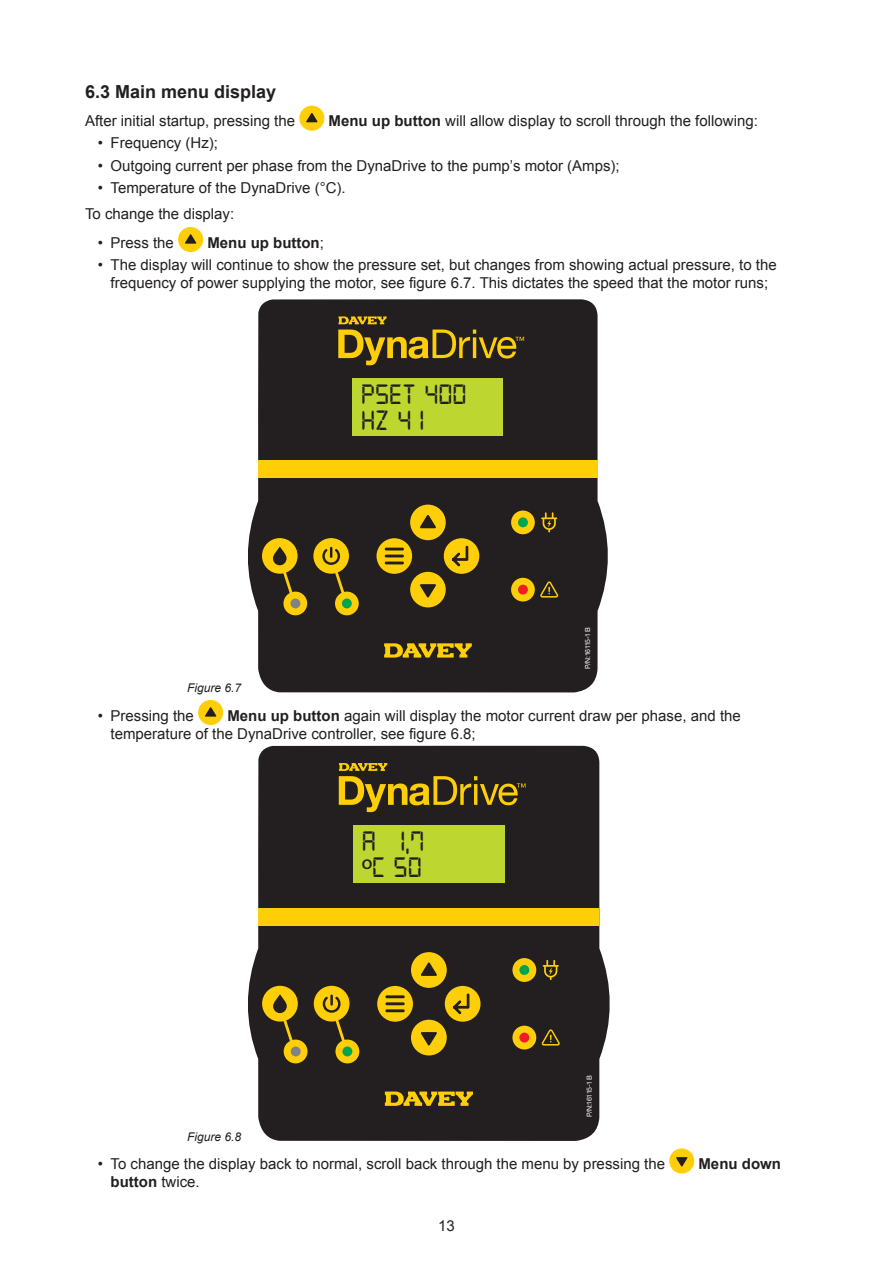
<style>
.page{position:relative;width:893px;height:1263px;background:#fff}
.page>*{position:absolute;margin:0;border:0;box-sizing:border-box;transform-origin:0 0}
.t1{font:30px/25.3px "Digital 7";color:#231f20}
.t2{font:29.85px/25.2px "Digital 7";color:#231f20}
.t3{font:700 18px "Arial";color:#231f20}
.t4{font:15px/18px "Arial";color:#231f20}
.t5{font:700 15px "Arial";color:#231f20}
.t6{font:italic 12px "Arial";color:#231f20}
.t7{font:7.05px "Helvetica Neue LT Pro";letter-spacing:-.07em;color:#fff}
.t8{font:6.9px "Helvetica Neue LT Pro";letter-spacing:-.07em;color:#fff}
.s1{font-weight:700}
.s2{font-weight:400}
.s3{font-family:"Myriad Pro"}
</style>
<div class="page">
<div style="left:299px;top:106px;width:25px;height:25px;background:#fece08;border-radius:50%"></div>
<svg style="left:306px;top:113px;width:12px;height:9px"></svg>
<div style="left:178px;top:227px;width:25px;height:25px;background:#fece08;border-radius:50%"></div>
<svg style="left:185px;top:234px;width:11px;height:10px"></svg>
<svg style="left:248px;top:299px;width:360px;height:393px;background:#322e2e"></svg>
<svg style="left:376px;top:538px;width:36px;height:36px"></svg>
<div style="left:444px;top:538px;width:35px;height:36px;background:#fece08;border-radius:50%"></div>
<div style="left:410px;top:572px;width:36px;height:35px;background:#fece08;border-radius:50%"></div>
<div style="left:410px;top:505px;width:36px;height:35px;background:#fece08;border-radius:50%"></div>
<div style="left:335px;top:592px;width:24px;height:23px;background:#fece08;border-radius:50%"></div>
<div style="left:511px;top:578px;width:24px;height:23px;background:#fece08;border-radius:50%"></div>
<div style="left:511px;top:510px;width:24px;height:24px;background:#fece08;border-radius:50%"></div>
<div style="left:283px;top:592px;width:24px;height:23px;background:#fece08;border-radius:50%"></div>
<svg style="left:279px;top:567px;width:16px;height:31px"></svg>
<svg style="left:420px;top:515px;width:16px;height:13px"></svg>
<svg style="left:420px;top:584px;width:16px;height:14px"></svg>
<div style="left:258px;top:461px;width:339px;height:17px;background:#fece08"></div>
<svg style="left:338px;top:316px;width:186px;height:49px;background:#594a19"></svg>
<hr style="left:385px;top:561px;width:19px;height:3px;background:#231f20">
<svg style="left:385px;top:548px;width:19px;height:9px"></svg>
<svg style="left:452px;top:546px;width:16px;height:20px"></svg>
<svg style="left:540px;top:581px;width:18px;height:17px"></svg>
<svg style="left:541px;top:512px;width:16px;height:20px"></svg>
<div style="left:313px;top:538px;width:36px;height:36px;background:#fece08;border-radius:50%"></div>
<svg style="left:321px;top:547px;width:28px;height:51px"></svg>
<div style="left:262px;top:538px;width:36px;height:36px;background:#fece08;border-radius:50%"></div>
<svg style="left:273px;top:546px;width:14px;height:19px"></svg>
<div style="left:290px;top:598px;width:10px;height:10px;background:#808285;border-radius:50%"></div>
<div style="left:342px;top:598px;width:10px;height:10px;background:#00a54f;border-radius:50%"></div>
<div style="left:518px;top:517px;width:10px;height:10px;background:#00a54f;border-radius:50%"></div>
<div style="left:518px;top:585px;width:10px;height:9px;background:#ee1d23;border-radius:50%"></div>
<div style="left:353px;top:378px;width:150px;height:58px;background:#bed630"></div>
<svg style="left:384px;top:643px;width:88px;height:15px"></svg>
<div style="left:198px;top:700px;width:25px;height:25px;background:#fece08;border-radius:50%"></div>
<svg style="left:205px;top:707px;width:11px;height:10px"></svg>
<svg style="left:248px;top:746px;width:362px;height:395px;background:#322e2e"></svg>
<div style="left:377px;top:986px;width:36px;height:36px;background:#fece08;border-radius:50%"></div>
<div style="left:445px;top:986px;width:36px;height:36px;background:#fece08;border-radius:50%"></div>
<div style="left:411px;top:1020px;width:36px;height:35px;background:#fece08;border-radius:50%"></div>
<div style="left:411px;top:952px;width:36px;height:36px;background:#fece08;border-radius:50%"></div>
<div style="left:335px;top:1039px;width:24px;height:24px;background:#fece08;border-radius:50%"></div>
<div style="left:512px;top:1026px;width:24px;height:23px;background:#fece08;border-radius:50%"></div>
<div style="left:512px;top:958px;width:24px;height:24px;background:#fece08;border-radius:50%"></div>
<div style="left:284px;top:1039px;width:23px;height:24px;background:#fece08;border-radius:50%"></div>
<svg style="left:279px;top:1014px;width:16px;height:32px"></svg>
<svg style="left:420px;top:962px;width:17px;height:14px"></svg>
<svg style="left:420px;top:1032px;width:17px;height:14px"></svg>
<div style="left:258px;top:908px;width:341px;height:17px;background:#fece08"></div>
<svg style="left:339px;top:763px;width:187px;height:49px;background:#5a4b19"></svg>
<hr style="left:385px;top:1009px;width:20px;height:3px;background:#231f20">
<hr style="left:385px;top:1002px;width:20px;height:3px;background:#231f20">
<hr style="left:385px;top:995px;width:20px;height:3px;background:#231f20">
<svg style="left:453px;top:993px;width:16px;height:21px"></svg>
<svg style="left:542px;top:1029px;width:18px;height:16px"></svg>
<svg style="left:543px;top:960px;width:16px;height:20px"></svg>
<div style="left:314px;top:986px;width:35px;height:35px;background:#fece08;border-radius:50%"></div>
<svg style="left:322px;top:994px;width:28px;height:52px"></svg>
<div style="left:262px;top:986px;width:36px;height:35px;background:#fece08;border-radius:50%"></div>
<svg style="left:273px;top:994px;width:14px;height:19px"></svg>
<div style="left:291px;top:1046px;width:10px;height:10px;background:#808285;border-radius:50%"></div>
<div style="left:342px;top:1046px;width:10px;height:10px;background:#00a54f;border-radius:50%"></div>
<div style="left:519px;top:965px;width:10px;height:10px;background:#00a54f;border-radius:50%"></div>
<div style="left:519px;top:1032px;width:10px;height:10px;background:#ee1d23;border-radius:50%"></div>
<div style="left:353px;top:825px;width:151px;height:58px;background:#bed630"></div>
<svg style="left:385px;top:1091px;width:88px;height:15px"></svg>
<div style="left:669px;top:1148px;width:25px;height:25px;background:#fece08;border-radius:50%"></div>
<svg style="left:676px;top:1157px;width:12px;height:10px"></svg>
<p class="t3" style="left:85px;top:80px;width:193px">6.3 Main menu display</p>
<p class="t4" style="left:85px;top:112px;width:212px">After initial startup, pressing the</p>
<p class="t4" style="left:329px;top:112px;width:431px"><span class="s1">Menu up button</span> will allow display to scroll through the following:</p>
<p class="t4" style="left:98px;top:134px;width:122px">• Frequency (Hz);</p>
<p class="t4" style="left:98px;top:157px;width:523px">• Outgoing current per phase from the DynaDrive to the pump’s motor (Amps);</p>
<p class="t4" style="left:85px;top:175px;width:262px;line-height:26.5px;text-indent:13px">• Temperature of the DynaDrive (°C).<br>To change the display:</p>
<p class="t4" style="left:98px;top:233px;width:78px">• Press the</p>
<p class="t5" style="left:207px;top:232px;width:118px">Menu up button<span class="s2">;</span></p>
<p class="t4" style="left:98px;top:256px;width:680px;text-align:center">• The display will continue to show the pressure set, but changes from showing actual pressure, to the frequency of power supplying the motor, see figure 6.7. This dictates the speed that the motor runs;</p>
<p class="t6" style="left:187px;top:680px;width:56px">Figure 6.7</p>
<h2 class="t2" style="left:361px;top:382px;width:107px">PSET 400<br>HZ 4 1</h2>
<p class="t8" style="left:583px;top:669px;width:44px;rotate:-90deg">P/N:16115-1 B</p>
<p class="t4" style="left:98px;top:706px;width:98px">• Pressing the</p>
<p class="t4" style="left:111px;top:706px;width:632px;text-indent:117px"><span class="s1">Menu up button</span> again will display the motor current draw per phase, and the temperature of the DynaDrive controller, see figure 6.8;</p>
<p class="t6" style="left:187px;top:1129px;width:56px">Figure 6.8</p>
<h1 class="t1" style="left:362px;top:829px;width:64px">A 1,7 <span class="s3">º</span>C 50</h1>
<p class="t7" style="left:585px;top:1117px;width:44px;rotate:-90deg">P/N:16115-1 B</p>
<p class="t4" style="left:98px;top:1155px;width:569px">• To change the display back to normal, scroll back through the menu by pressing the</p>
<p class="t5" style="left:698px;top:1154px;width:84px">Menu down</p>
<p class="t5" style="left:111px;top:1172px;width:91px">button <span class="s2">twice.</span></p>
<p class="t4" style="left:438px;top:1217px;width:18px">13</p>
</div>
